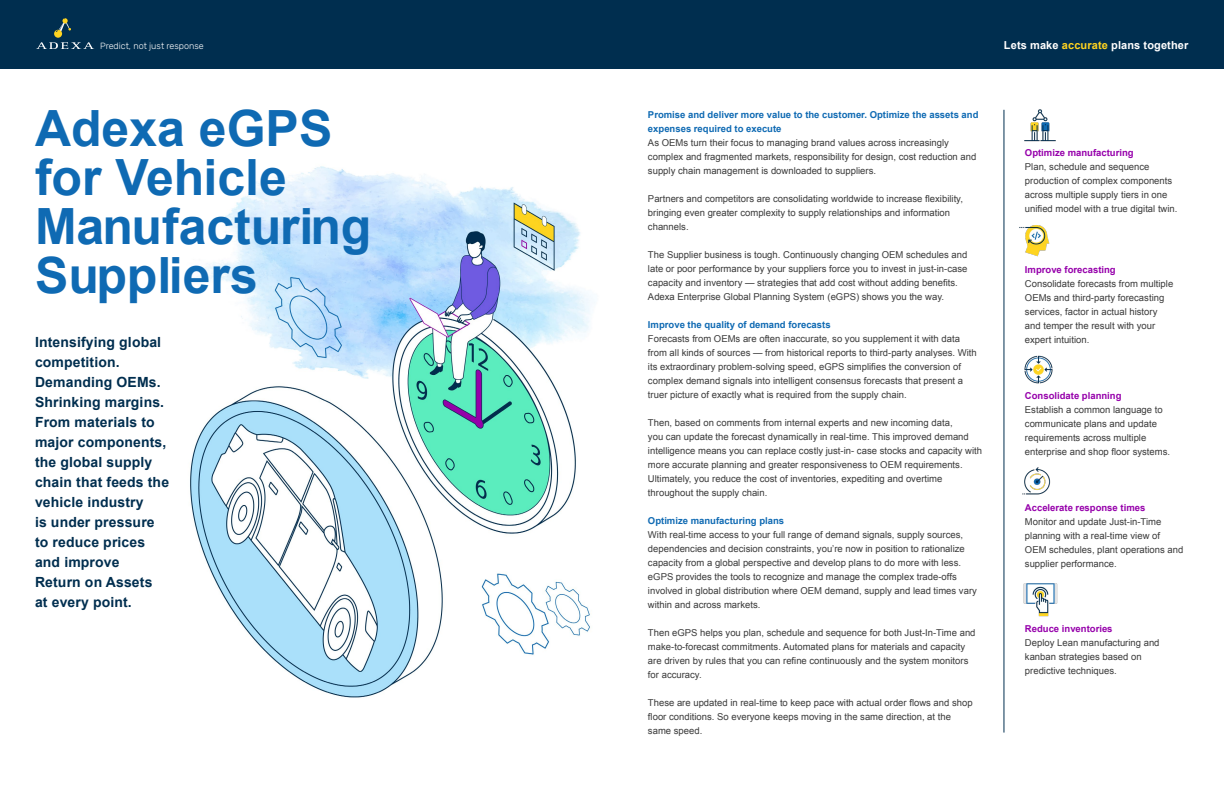
<style>
.page{position:relative;width:1224px;height:792px;background:#fff}
.page>*{position:absolute;margin:0;border:0;box-sizing:border-box;transform-origin:0 0}
.t1{font:700 50px/49px "Arial";color:#0f6ab3}
.t2{font:700 14px/20px "Arial";letter-spacing:.01em;color:#002e4f}
.t3{font:700 11px "Arial";letter-spacing:.01em;color:#fff}
.t4{font:9.5px/14px "Arial";color:#3a3a3a}
.t5{font:700 9.5px/14px "Arial";color:#0f6ab3}
.t6{font:700 9.5px "Arial";color:#9600ab}
.t7{font:300 9px "Rubik";color:#fff}
.s1{color:#ffd420}
</style>
<div class="page">
<img style="left:190px;top:166px;width:405px;height:532px">
<div style="left:0;top:0;width:1224px;height:68px;background:#002e4f"></div>
<svg style="left:36px;top:18px;width:58px;height:31px"></svg>
<hr style="left:1004px;top:110px;width:1px;height:623px;background:#002e4f">
<img style="left:1022px;top:467px;width:29px;height:28px">
<img style="left:1024px;top:109px;width:32px;height:33px">
<img style="left:1024px;top:355px;width:29px;height:29px">
<img style="left:1023px;top:583px;width:35px;height:34px">
<img style="left:1019px;top:225px;width:31px;height:32px">
<p class="t7" style="left:100px;top:41px;width:105px">Predict, not just response</p>
<p class="t3" style="left:1004px;top:38px;width:186px">Lets make <span class="s1">accurate</span> plans together</p>
<h1 class="t1" style="left:35px;top:106px;width:338px">Adexa eGPS for Vehicle<br>Manufacturing<br>Suppliers</h1>
<p class="t5" style="left:648px;top:108px;width:332px">Promise and deliver more value to the customer. Optimize the assets and expenses required to execute</p>
<p class="t4" style="left:648px;top:135px;width:330px">As OEMs turn their focus to managing brand values across increasingly complex and fragmented markets, responsibility for design, cost reduction and supply chain management is downloaded to suppliers.</p>
<p class="t4" style="left:648px;top:191px;width:317px">Partners and competitors are consolidating worldwide to increase flexibility, bringing even greater complexity to supply relationships and information channels.</p>
<p class="t4" style="left:648px;top:247px;width:321px">The Supplier business is tough. Continuously changing OEM schedules and late or poor performance by your suppliers force you to invest in just-in-case capacity and inventory — strategies that add cost without adding benefits.<br>Adexa Enterprise Global Planning System (eGPS) shows you the way.</p>
<p class="t5" style="left:648px;top:318px;width:184px">Improve the quality of demand forecasts</p>
<p class="t4" style="left:648px;top:332px;width:330px">Forecasts from OEMs are often inaccurate, so you supplement it with data from all kinds of sources — from historical reports to third-party analyses. With its extraordinary problem-solving speed, eGPS simplifies the conversion of complex demand signals into intelligent consensus forecasts that present a truer picture of exactly what is required from the supply chain.</p>
<p class="t4" style="left:648px;top:416px;width:336px">Then, based on comments from internal experts and new incoming data,<br>you can update the forecast dynamically in real-time. This improved demand intelligence means you can replace costly just-in- case stocks and capacity with more accurate planning and greater responsiveness to OEM requirements.<br>Ultimately, you reduce the cost of inventories, expediting and overtime throughout the supply chain.</p>
<p class="t5" style="left:648px;top:514px;width:138px">Optimize manufacturing plans</p>
<p class="t4" style="left:648px;top:528px;width:330px">With real-time access to your full range of demand signals, supply sources, dependencies and decision constraints, you’re now in position to rationalize capacity from a global perspective and develop plans to do more with less. eGPS provides the tools to recognize and manage the complex trade-offs involved in global distribution where OEM demand, supply and lead times vary within and across markets.</p>
<p class="t4" style="left:648px;top:626px;width:329px">Then eGPS helps you plan, schedule and sequence for both Just-In-Time and make-to-forecast commitments. Automated plans for materials and capacity are driven by rules that you can refine continuously and the system monitors for accuracy.</p>
<p class="t4" style="left:648px;top:696px;width:326px">These are updated in real-time to keep pace with actual order flows and shop floor conditions. So everyone keeps moving in the same direction, at the same speed.</p>
<p class="t2" style="left:35px;top:332px;width:136px">Intensifying global competition.<br>Demanding OEMs.<br>Shrinking margins.<br>From materials to major components, the global supply chain that feeds the vehicle industry<br>is under pressure to reduce prices and improve<br>Return on Assets<br>at every point.</p>
<p class="t6" style="left:1025px;top:146px;width:110px">Optimize manufacturing</p>
<p class="t4" style="left:1025px;top:160px;width:154px">Plan, schedule and sequence production of complex components across multiple supply tiers in one unified model with a true digital twin.</p>
<p class="t6" style="left:1025px;top:263px;width:92px">Improve forecasting</p>
<p class="t4" style="left:1025px;top:277px;width:150px">Consolidate forecasts from multiple<br>OEMs and third-party forecasting services, factor in actual history and temper the result with your expert intuition.</p>
<p class="t6" style="left:1025px;top:390px;width:98px">Consolidate planning</p>
<p class="t4" style="left:1025px;top:403px;width:147px">Establish a common language to communicate plans and update requirements across multiple enterprise and shop floor systems.</p>
<p class="t6" style="left:1025px;top:502px;width:122px">Accelerate response times</p>
<p class="t4" style="left:1025px;top:515px;width:160px">Monitor and update Just-in-Time planning with a real-time view of<br>OEM schedules, plant operations and supplier performance.</p>
<p class="t6" style="left:1025px;top:623px;width:89px">Reduce inventories</p>
<p class="t4" style="left:1025px;top:636px;width:136px">Deploy Lean manufacturing and kanban strategies based on predictive techniques.</p>
</div>
